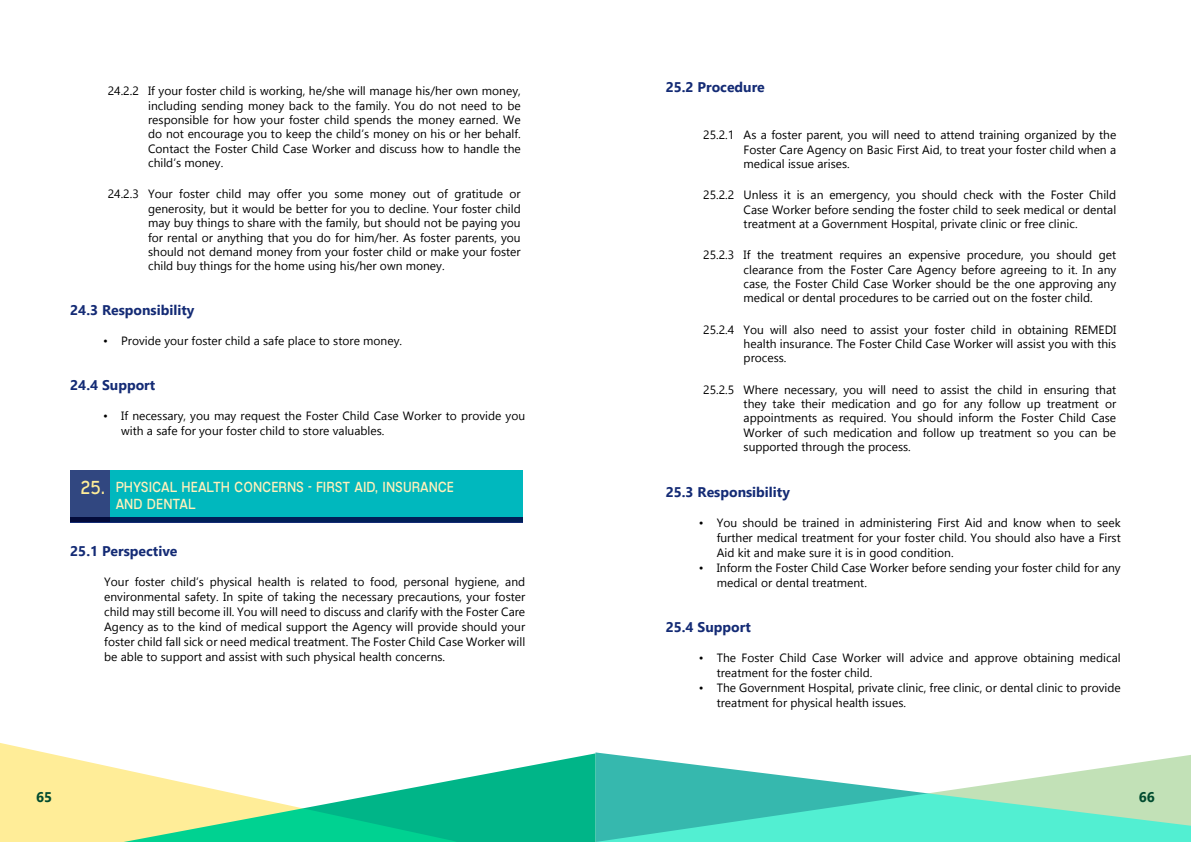
<style>
.page{position:relative;width:1191px;height:842px;background:#fff}
.page>*{position:absolute;margin:0;border:0;box-sizing:border-box;transform-origin:0 0}
.t1{font:700 14px "Gadugi";color:#142b75}
.t2{font:14px/16.8px "Mixolydian Titling Bk";color:#fff0bb}
.t3{font:700 14px "Gadugi";color:#004b2f}
.t4{font:12px/14.4px "Gadugi";color:#000;text-align:justify}
.s1{font-size:18px;color:#ffed98}
</style>
<div class="page">
<svg style="left:595px;top:752px;width:596px;height:90px"></svg>
<svg style="left:0;top:743px;width:595px;height:99px"></svg>
<div style="left:70px;top:470px;width:453px;height:51px;background:#00b8be"></div>
<div style="left:70px;top:470px;width:40px;height:51px;background:#314780"></div>
<svg style="left:70px;top:517px;width:453px;height:5px;background:#001d54"></svg>
<p class="t4" style="left:148px;top:84px;width:374px;text-indent:-40px">24.2.2 If your foster child is working, he/she will manage his/her own money, including sending money back to the family. You do not need to be responsible for how your foster child spends the money earned. We do not encourage you to keep the child’s money on his or her behalf.<br>Contact the Foster Child Case Worker and discuss how to handle the child’s money.</p>
<p class="t4" style="left:148px;top:187px;width:374px;text-indent:-40px">24.2.3 Your foster child may offer you some money out of gratitude or generosity, but it would be better for you to decline. Your foster child may buy things to share with the family, but should not be paying you for rental or anything that you do for him/her. As foster parents, you should not demand money from your foster child or make your foster child buy things for the home using his/her own money.</p>
<p class="t1" style="left:70px;top:302px;width:126px">24.3 Responsibility</p>
<p class="t4" style="left:103px;top:334px;width:300px">• Provide your foster child a safe place to store money.</p>
<p class="t1" style="left:70px;top:377px;width:87px">24.4 Support</p>
<p class="t4" style="left:121px;top:408px;width:405px;line-height:15px;text-indent:-18px">• If necessary, you may request the Foster Child Case Worker to provide you with a safe for your foster child to store valuables.</p>
<p class="t2" style="left:116px;top:478px;width:340px;text-indent:-35px"><span class="s1">25.</span> PHYSICAL HEALTH CONCERNS - FIRST AID, INSURANCE<br>AND DENTAL</p>
<p class="t1" style="left:70px;top:543px;width:109px">25.1 Perspective</p>
<p class="t4" style="left:104px;top:574px;width:422px;line-height:15px">Your foster child’s physical health is related to food, personal hygiene, and environmental safety. In spite of taking the necessary precautions, your foster child may still become ill. You will need to discuss and clarify with the Foster Care Agency as to the kind of medical support the Agency will provide should your foster child fall sick or need medical treatment. The Foster Child Case Worker will be able to support and assist with such physical health concerns.</p>
<p class="t1" style="left:665px;top:79px;width:101px">25.2 Procedure</p>
<p class="t4" style="left:743px;top:128px;width:374px;text-indent:-40px">25.2.1 As a foster parent, you will need to attend training organized by the Foster Care Agency on Basic First Aid, to treat your foster child when a medical issue arises.</p>
<p class="t4" style="left:743px;top:188px;width:374px;text-indent:-40px">25.2.2 Unless it is an emergency, you should check with the Foster Child Case Worker before sending the foster child to seek medical or dental treatment at a Government Hospital, private clinic or free clinic.</p>
<p class="t4" style="left:743px;top:248px;width:374px;text-indent:-40px">25.2.3 If the treatment requires an expensive procedure, you should get clearance from the Foster Care Agency before agreeing to it. In any case, the Foster Child Case Worker should be the one approving any medical or dental procedures to be carried out on the foster child.</p>
<p class="t4" style="left:743px;top:322px;width:374px;text-indent:-40px">25.2.4 You will also need to assist your foster child in obtaining REMEDI health insurance. The Foster Child Case Worker will assist you with this process.</p>
<p class="t4" style="left:743px;top:382px;width:374px;text-indent:-40px">25.2.5 Where necessary, you will need to assist the child in ensuring that they take their medication and go for any follow up treatment or appointments as required. You should inform the Foster Child Case Worker of such medication and follow up treatment so you can be supported through the process.</p>
<p class="t1" style="left:665px;top:483px;width:126px">25.3 Responsibility</p>
<p class="t4" style="left:716px;top:515px;width:405px;line-height:15px;text-indent:-18px">• You should be trained in administering First Aid and know when to seek further medical treatment for your foster child. You should also have a First Aid kit and make sure it is in good condition.</p>
<p class="t4" style="left:716px;top:560px;width:405px;line-height:15px;text-indent:-18px">• Inform the Foster Child Case Worker before sending your foster child for any medical or dental treatment.</p>
<p class="t1" style="left:665px;top:618px;width:87px">25.4 Support</p>
<p class="t4" style="left:716px;top:650px;width:405px;line-height:15px;text-indent:-18px">• The Foster Child Case Worker will advice and approve obtaining medical treatment for the foster child.</p>
<p class="t4" style="left:716px;top:680px;width:405px;line-height:15px;text-indent:-18px">• The Government Hospital, private clinic, free clinic, or dental clinic to provide treatment for physical health issues.</p>
<p class="t3" style="left:36px;top:789px;width:18px">65</p>
<p class="t3" style="left:1138px;top:789px;width:18px">66</p>
</div>
